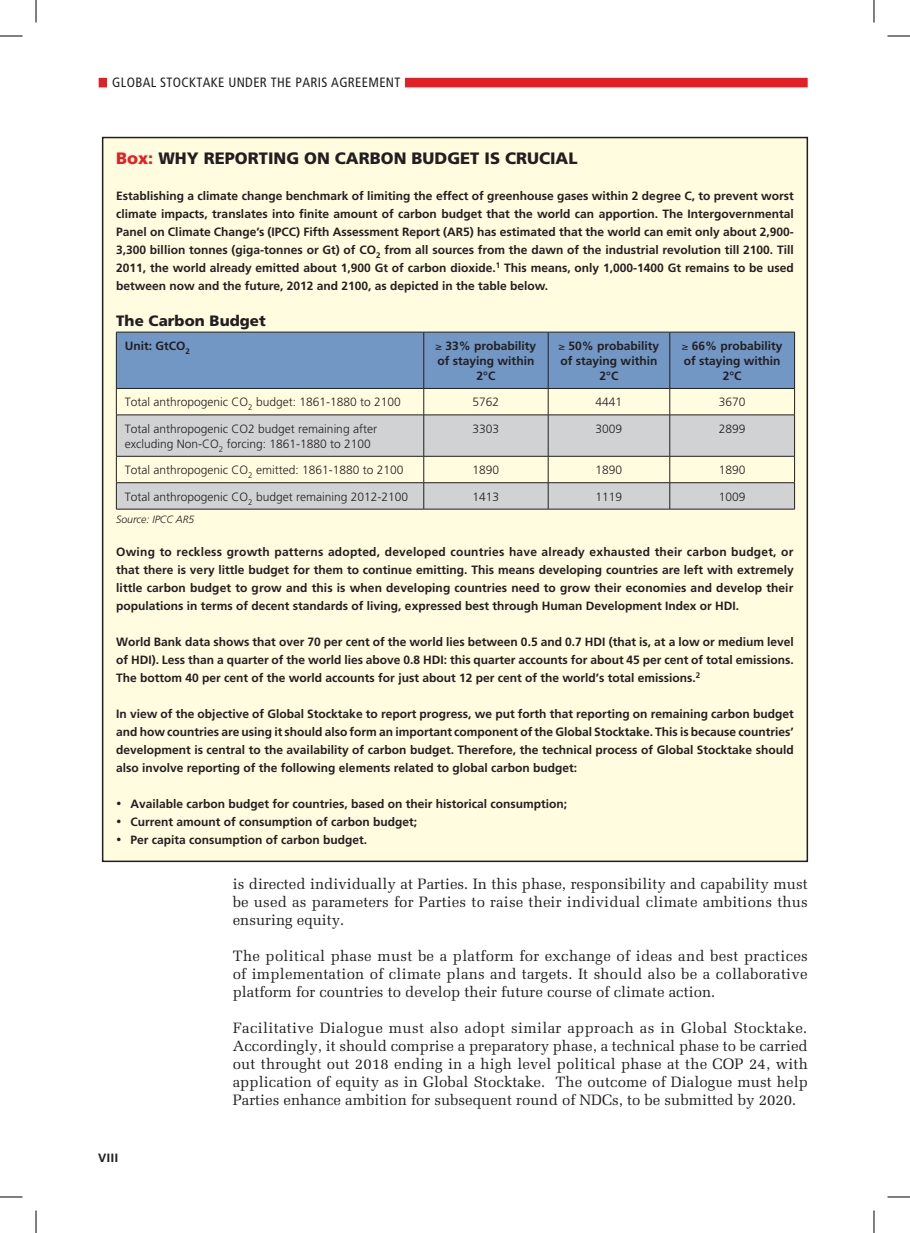
<style>
.page{position:relative;width:910px;height:1233px;background:#fff}
.page>*{position:absolute;margin:0;border:0;box-sizing:border-box;transform-origin:0 0}
.Box_Head{font:900 16.5px "Frutiger";color:#231f20}
.t1{font:15px/18px "Melior";color:#231f20;text-align:justify}
.Table_Head{font:900 15px "Frutiger";letter-spacing:.005em;color:#231f20}
.t2{font:condensed 13.5px "Frutiger";letter-spacing:.025em;color:#231f20}
.t3{font:700 12px/18px "Frutiger";color:#231f20;text-align:justify}
.t4{font:300 12px/15px "Frutiger";color:#231f20}
.t5{font:700 condensed 12px "Frutiger";color:#231f20;scale:1.2 1}
.t6{font:italic 300 10.5px "Frutiger";color:#231f20}
.s1{color:#e41f25}
</style>
<div class="page">
<div style="left:99px;top:78px;width:708px;height:9px;background:#e41f25"></div>
<div style="left:108px;top:77px;width:297px;height:19px;background:#fff"></div>
<div style="left:103px;top:138px;width:704px;height:723px;background:#fffce0"></div>
<svg style="left:117px;top:416px;width:677px;height:93px;fill:#d1d2d4"></svg>
<svg style="left:116px;top:332px;width:679px;height:83px"></svg>
<hr style="left:116px;top:415px;width:308px;height:1px;background:#231f20">
<hr style="left:116px;top:415px;width:1px;height:41px;background:#231f20">
<hr style="left:424px;top:415px;width:124px;height:1px;background:#231f20">
<hr style="left:423px;top:415px;width:1px;height:41px;background:#231f20">
<hr style="left:548px;top:415px;width:122px;height:1px;background:#231f20">
<hr style="left:548px;top:415px;width:1px;height:41px;background:#231f20">
<hr style="left:670px;top:415px;width:124px;height:1px;background:#231f20">
<hr style="left:669px;top:415px;width:1px;height:41px;background:#231f20">
<hr style="left:794px;top:415px;width:1px;height:41px;background:#231f20">
<hr style="left:116px;top:456px;width:308px;height:1px;background:#231f20">
<hr style="left:424px;top:456px;width:124px;height:1px;background:#231f20">
<hr style="left:548px;top:456px;width:122px;height:1px;background:#231f20">
<hr style="left:670px;top:456px;width:124px;height:1px;background:#231f20">
<hr style="left:116px;top:482px;width:308px;height:1px;background:#231f20">
<svg style="left:116px;top:456px;width:1px;height:53px"></svg>
<hr style="left:424px;top:482px;width:124px;height:1px;background:#231f20">
<svg style="left:423px;top:456px;width:1px;height:53px"></svg>
<hr style="left:548px;top:482px;width:122px;height:1px;background:#231f20">
<svg style="left:548px;top:456px;width:1px;height:53px"></svg>
<hr style="left:670px;top:482px;width:124px;height:1px;background:#231f20">
<svg style="left:669px;top:456px;width:1px;height:53px"></svg>
<svg style="left:794px;top:456px;width:1px;height:53px"></svg>
<hr style="left:116px;top:509px;width:308px;height:1px;background:#231f20">
<hr style="left:424px;top:509px;width:124px;height:1px;background:#231f20">
<hr style="left:548px;top:509px;width:122px;height:1px;background:#231f20">
<hr style="left:670px;top:509px;width:124px;height:1px;background:#231f20">
<svg style="left:0;top:36px;width:22px;height:1px"></svg>
<svg style="left:887px;top:36px;width:23px;height:1px"></svg>
<svg style="left:0;top:1197px;width:22px;height:1px"></svg>
<svg style="left:887px;top:1197px;width:23px;height:1px"></svg>
<svg style="left:36px;top:0;width:1px;height:22px"></svg>
<svg style="left:36px;top:1210px;width:1px;height:23px"></svg>
<svg style="left:873px;top:0;width:1px;height:22px"></svg>
<svg style="left:873px;top:1210px;width:1px;height:23px"></svg>
<p class="t2" style="left:112px;top:75px;width:290px">GLOBAL STOCKTAKE UNDER THE PARIS AGREEMENT</p>
<p class="Box_Head" style="left:116px;top:148px;width:463px"><span class="s1">Box:</span> WHY REPORTING ON CARBON BUDGET IS CRUCIAL</p>
<p class="t3" style="left:116px;top:187px;width:679px">Establishing a climate change benchmark of limiting the effect of greenhouse gases within 2 degree C, to prevent worst climate impacts, translates into finite amount of carbon budget that the world can apportion. The Intergovernmental Panel on Climate Change’s (IPCC) Fifth Assessment Report (AR5) has estimated that the world can emit only about 2,900- 3,300 billion tonnes (giga-tonnes or Gt) of CO<sub>2</sub> from all sources from the dawn of the industrial revolution till 2100. Till 2011, the world already emitted about 1,900 Gt of carbon dioxide.<sup>1</sup> This means, only 1,000-1400 Gt remains to be used between now and the future, 2012 and 2100, as depicted in the table below.</p>
<p class="Table_Head" style="left:116px;top:312px;width:151px">The Carbon Budget</p>
<p class="t3" style="left:125px;top:337px;width:67px">Unit: GtCO<sub>2</sub></p>
<p class="t3" style="left:435px;top:338px;width:102px;line-height:15px;text-align:center">≥ 33% probability of staying within<br>2°C</p>
<p class="t3" style="left:558px;top:338px;width:102px;line-height:15px;text-align:center">≥ 50% probability of staying within<br>2°C</p>
<p class="t3" style="left:682px;top:338px;width:102px;line-height:15px;text-align:center">≥ 66% probability of staying within<br>2°C</p>
<p class="t4" style="left:125px;top:395px;width:277px">Total anthropogenic CO<sub>2</sub> budget: 1861-1880 to 2100</p>
<p class="t4" style="left:472px;top:395px;width:28px">5762</p>
<p class="t4" style="left:595px;top:395px;width:28px">4441</p>
<p class="t4" style="left:719px;top:395px;width:28px">3670</p>
<p class="t4" style="left:125px;top:421px;width:254px">Total anthropogenic CO2 budget remaining after excluding Non-CO<sub>2</sub> forcing: 1861-1880 to 2100</p>
<p class="t4" style="left:472px;top:421px;width:28px">3303</p>
<p class="t4" style="left:595px;top:421px;width:28px">3009</p>
<p class="t4" style="left:719px;top:421px;width:28px">2899</p>
<p class="t4" style="left:125px;top:462px;width:280px">Total anthropogenic CO<sub>2</sub> emitted: 1861-1880 to 2100</p>
<p class="t4" style="left:472px;top:462px;width:28px">1890</p>
<p class="t4" style="left:595px;top:462px;width:28px">1890</p>
<p class="t4" style="left:719px;top:462px;width:28px">1890</p>
<p class="t4" style="left:125px;top:489px;width:285px">Total anthropogenic CO<sub>2</sub> budget remaining 2012-2100</p>
<p class="t4" style="left:472px;top:489px;width:28px">1413</p>
<p class="t4" style="left:595px;top:489px;width:28px">1119</p>
<p class="t4" style="left:719px;top:489px;width:28px">1009</p>
<p class="t6" style="left:116px;top:513px;width:80px">Source: IPCC AR5</p>
<p class="t3" style="left:116px;top:542px;width:679px">Owing to reckless growth patterns adopted, developed countries have already exhausted their carbon budget, or that there is very little budget for them to continue emitting. This means developing countries are left with extremely little carbon budget to grow and this is when developing countries need to grow their economies and develop their populations in terms of decent standards of living, expressed best through Human Development Index or HDI.</p>
<p class="t3" style="left:116px;top:632px;width:679px">World Bank data shows that over 70 per cent of the world lies between 0.5 and 0.7 HDI (that is, at a low or medium level of HDI). Less than a quarter of the world lies above 0.8 HDI: this quarter accounts for about 45 per cent of total emissions.<br>The bottom 40 per cent of the world accounts for just about 12 per cent of the world’s total emissions.<sup>2</sup></p>
<p class="t3" style="left:116px;top:704px;width:679px">In view of the objective of Global Stocktake to report progress, we put forth that reporting on remaining carbon budget and how countries are using it should also form an important component of the Global Stocktake. This is because countries’ development is central to the availability of carbon budget. Therefore, the technical process of Global Stocktake should also involve reporting of the following elements related to global carbon budget:</p>
<p class="t3" style="left:116px;top:794px;width:452px">• Available carbon budget for countries, based on their historical consumption;</p>
<p class="t3" style="left:116px;top:812px;width:302px">• Current amount of consumption of carbon budget;</p>
<p class="t3" style="left:116px;top:830px;width:252px">• Per capita consumption of carbon budget.</p>
<p class="t1" style="left:233px;top:875px;width:576px">is directed individually at Parties. In this phase, responsibility and capability must be used as parameters for Parties to raise their individual climate ambitions thus ensuring equity.</p>
<p class="t1" style="left:233px;top:947px;width:576px">The political phase must be a platform for exchange of ideas and best practices of implementation of climate plans and targets. It should also be a collaborative platform for countries to develop their future course of climate action.</p>
<p class="t1" style="left:233px;top:1019px;width:576px">Facilitative Dialogue must also adopt similar approach as in Global Stocktake.<br>Accordingly, it should comprise a preparatory phase, a technical phase to be carried out throught out 2018 ending in a high level political phase at the COP 24, with application of equity as in Global Stocktake. The outcome of Dialogue must help Parties enhance ambition for subsequent round of NDCs, to be submitted by 2020.</p>
<p class="t5" style="left:98px;top:1151px;width:18px">VIII</p>
</div>
